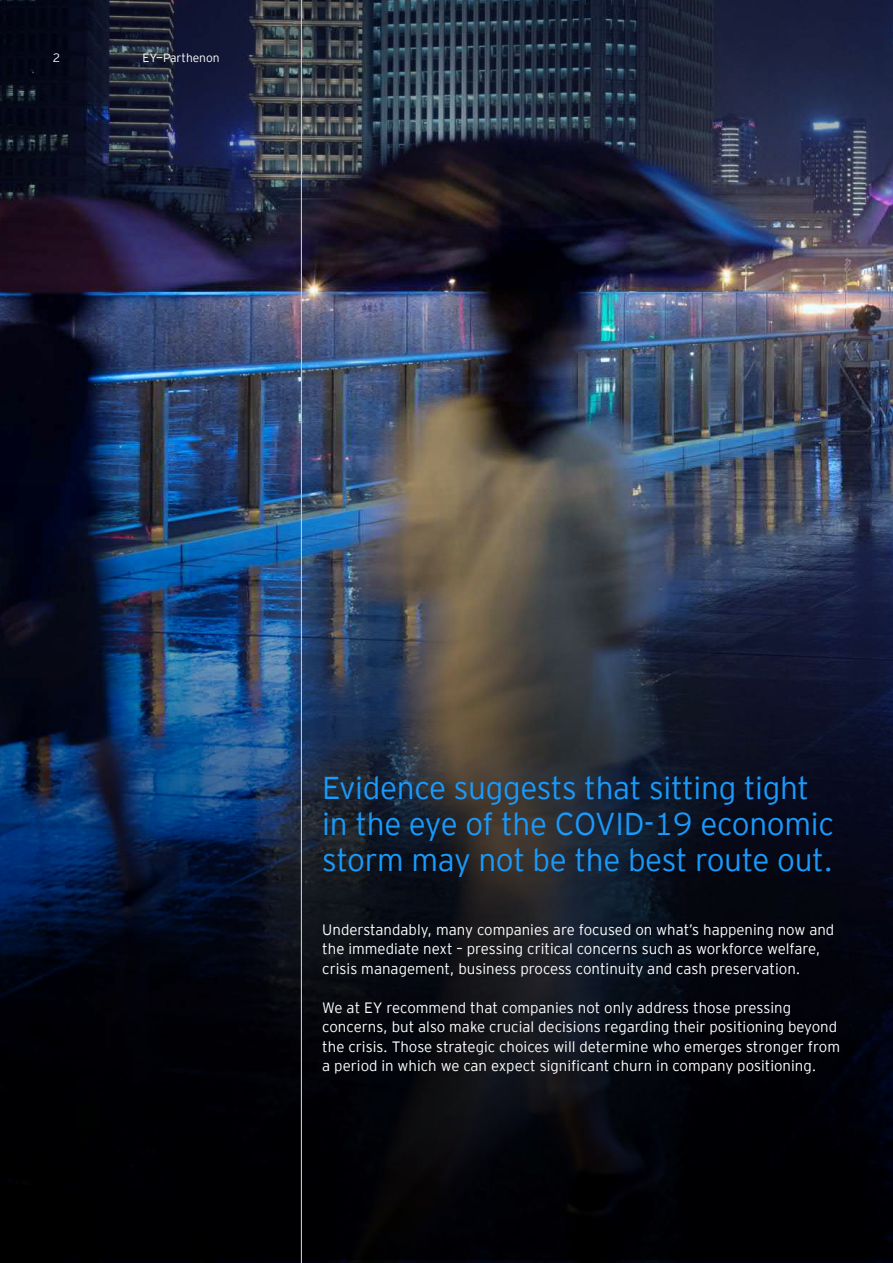
<style>
.page{position:relative;width:893px;height:1263px;background:#fff}
.page>*{position:absolute;margin:0;border:0;box-sizing:border-box;transform-origin:0 0}
.Paragraph_Style_1{font:300 31.5px/36px "EY Interstate";letter-spacing:-.01em;color:#1a9afa}
.t1{font:300 15px/19.5px "EY Interstate";color:#fff}
.t2{font:300 12px "EY Interstate";color:#fff}
</style>
<div class="page">
<img style="left:0;top:259px;width:893px;height:1004px">
<img style="left:0;top:0;width:893px;height:259px">
<img style="left:0;top:482px;width:893px;height:778px">
<hr style="left:301px;top:0;width:1px;height:1263px;background:#c4c4cc">
<p class="t2" style="left:53px;top:50px;width:9px">2</p>
<p class="t2" style="left:143px;top:50px;width:79px">EY—Parthenon</p>
<p class="Paragraph_Style_1" style="left:322px;top:768px;width:513px">Evidence suggests that sitting tight in the eye of the COVID-19 economic storm may not be the best route out.</p>
<p class="t1" style="left:322px;top:919px;width:513px">Understandably, many companies are focused on what’s happening now and the immediate next – pressing critical concerns such as workforce welfare, crisis management, business process continuity and cash preservation.</p>
<p class="t1" style="left:322px;top:997px;width:519px">We at EY recommend that companies not only address those pressing concerns, but also make crucial decisions regarding their positioning beyond the crisis. Those strategic choices will determine who emerges stronger from a period in which we can expect significant churn in company positioning.</p>
</div>
